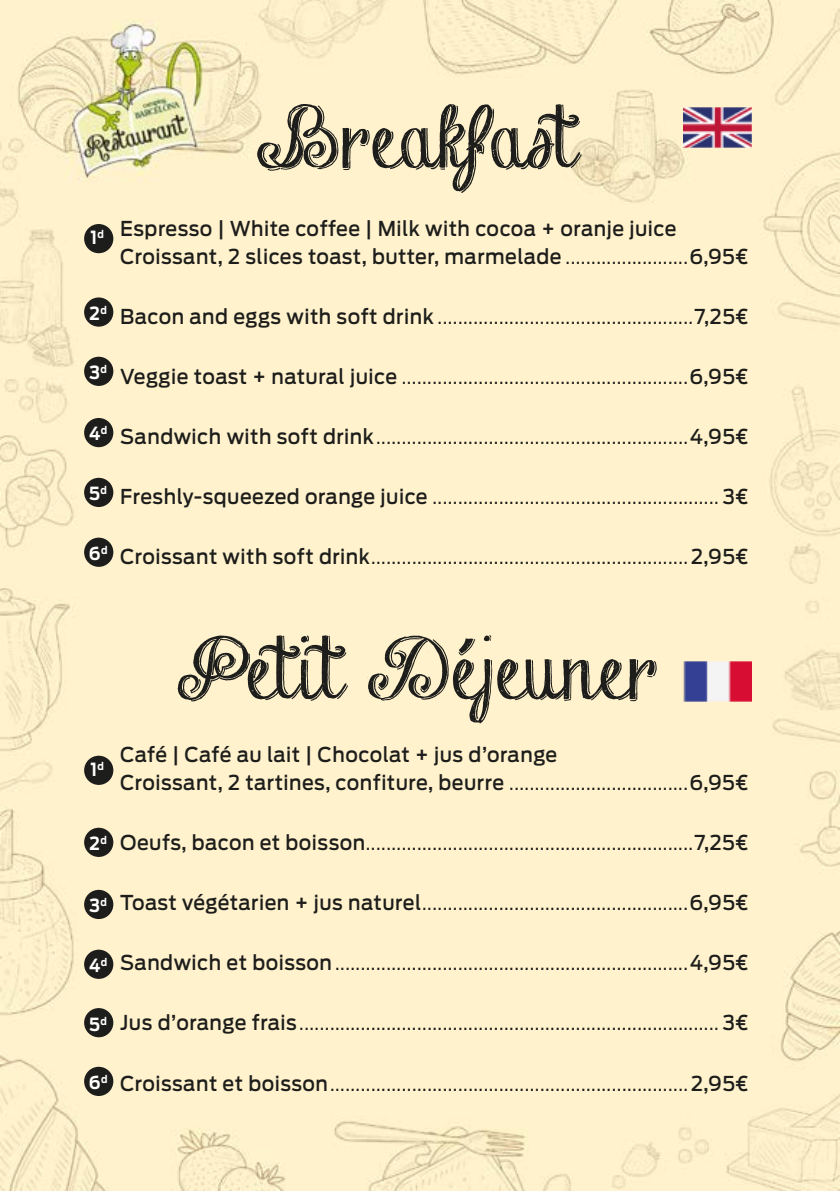
<style>
.page{position:relative;width:840px;height:1191px;background:#fff}
.page>*{position:absolute;margin:0;border:0;box-sizing:border-box;transform-origin:0 0}
.t1{font:80px "Chalk hand lettering shaded";letter-spacing:.025em;color:#1d1d1b}
.t2{font:300 20.4px "Antenna";color:#1d1d1b;scale:.95 1}
.t3{font:500 20.4px/28px "Antenna";letter-spacing:.025em;color:#1d1d1b;scale:.95 1}
.t4{font:700 18px "Antenna";color:#fff;scale:.9 1}
.s1{font-weight:300}
.s2{font-weight:500}
</style>
<div class="page">
<img style="left:0;top:0;width:839px;height:1191px">
<div style="left:84px;top:224px;width:29px;height:29px;background:#1d1d1b;border-radius:50%"></div>
<div style="left:84px;top:755px;width:29px;height:30px;background:#1d1d1b;border-radius:50%"></div>
<div style="left:84px;top:297px;width:29px;height:30px;background:#1d1d1b;border-radius:50%"></div>
<div style="left:84px;top:827px;width:29px;height:30px;background:#1d1d1b;border-radius:50%"></div>
<div style="left:84px;top:357px;width:29px;height:29px;background:#1d1d1b;border-radius:50%"></div>
<div style="left:84px;top:890px;width:29px;height:29px;background:#1d1d1b;border-radius:50%"></div>
<div style="left:84px;top:418px;width:29px;height:29px;background:#1d1d1b;border-radius:50%"></div>
<div style="left:84px;top:949px;width:29px;height:30px;background:#1d1d1b;border-radius:50%"></div>
<div style="left:84px;top:478px;width:29px;height:29px;background:#1d1d1b;border-radius:50%"></div>
<div style="left:84px;top:1008px;width:29px;height:29px;background:#1d1d1b;border-radius:50%"></div>
<div style="left:84px;top:537px;width:29px;height:30px;background:#1d1d1b;border-radius:50%"></div>
<div style="left:84px;top:1066px;width:29px;height:30px;background:#1d1d1b;border-radius:50%"></div>
<img style="left:683px;top:108px;width:67px;height:39px">
<img style="left:683px;top:661px;width:67px;height:40px">
<p class="t4" style="left:90px;top:227px;width:17px">1<sup>d</sup></p>
<h1 class="t1" style="left:257px;top:79px;width:322px">Breakfast</h1>
<p class="t3" style="left:120px;top:214px;width:663px">Espresso | White coffee | Milk with cocoa + oranje juice<br>Croissant, 2 slices toast, butter, marmelade <span class="s1">........................</span>6,95€</p>
<p class="t4" style="left:89px;top:302px;width:21px">2<sup>d</sup></p>
<p class="t2" style="left:120px;top:304px;width:663px"><span class="s2">Bacon and eggs with soft drink</span> ..................................................<span class="s2">7,25€</span></p>
<p class="t4" style="left:89px;top:362px;width:21px">3<sup>d</sup></p>
<p class="t2" style="left:120px;top:364px;width:663px"><span class="s2">Veggie toast + natural juice</span> ........................................................<span class="s2">6,95€</span></p>
<p class="t4" style="left:89px;top:423px;width:22px">4<sup>d</sup></p>
<p class="t2" style="left:120px;top:424px;width:663px"><span class="s2">Sandwich with soft drink</span>.............................................................<span class="s2">4,95€</span></p>
<p class="t4" style="left:89px;top:483px;width:21px">5<sup>d</sup></p>
<p class="t2" style="left:120px;top:484px;width:663px"><span class="s2">Freshly-squeezed orange juice</span> ........................................................ <span class="s2">3€</span></p>
<p class="t4" style="left:89px;top:543px;width:22px">6<sup>d</sup></p>
<p class="t2" style="left:120px;top:544px;width:663px"><span class="s2">Croissant with soft drink</span>..............................................................<span class="s2">2,95€</span></p>
<p class="t4" style="left:90px;top:759px;width:17px">1<sup>d</sup></p>
<h1 class="t1" style="left:177px;top:610px;width:481px">Petit Déjeuner</h1>
<p class="t3" style="left:120px;top:741px;width:663px">Café | Café au lait | Chocolat + jus d’orange<br>Croissant, 2 tartines, confiture, beurre <span class="s1">...................................</span>6,95€</p>
<p class="t4" style="left:89px;top:833px;width:21px">2<sup>d</sup></p>
<p class="t2" style="left:120px;top:831px;width:663px"><span class="s2">Oeufs, bacon et boisson</span>................................................................<span class="s2">7,25€</span></p>
<p class="t4" style="left:89px;top:895px;width:21px">3<sup>d</sup></p>
<p class="t2" style="left:120px;top:891px;width:663px"><span class="s2">Toast végétarien + jus naturel</span>....................................................<span class="s2">6,95€</span></p>
<p class="t4" style="left:89px;top:954px;width:22px">4<sup>d</sup></p>
<p class="t2" style="left:120px;top:951px;width:663px"><span class="s2">Sandwich et boisson</span>.....................................................................<span class="s2">4,95€</span></p>
<p class="t4" style="left:89px;top:1013px;width:21px">5<sup>d</sup></p>
<p class="t2" style="left:120px;top:1011px;width:663px"><span class="s2">Jus d’orange frais</span>.................................................................................. <span class="s2">3€</span></p>
<p class="t4" style="left:89px;top:1072px;width:22px">6<sup>d</sup></p>
<p class="t2" style="left:120px;top:1071px;width:663px"><span class="s2">Croissant et boisson</span>......................................................................<span class="s2">2,95€</span></p>
</div>
